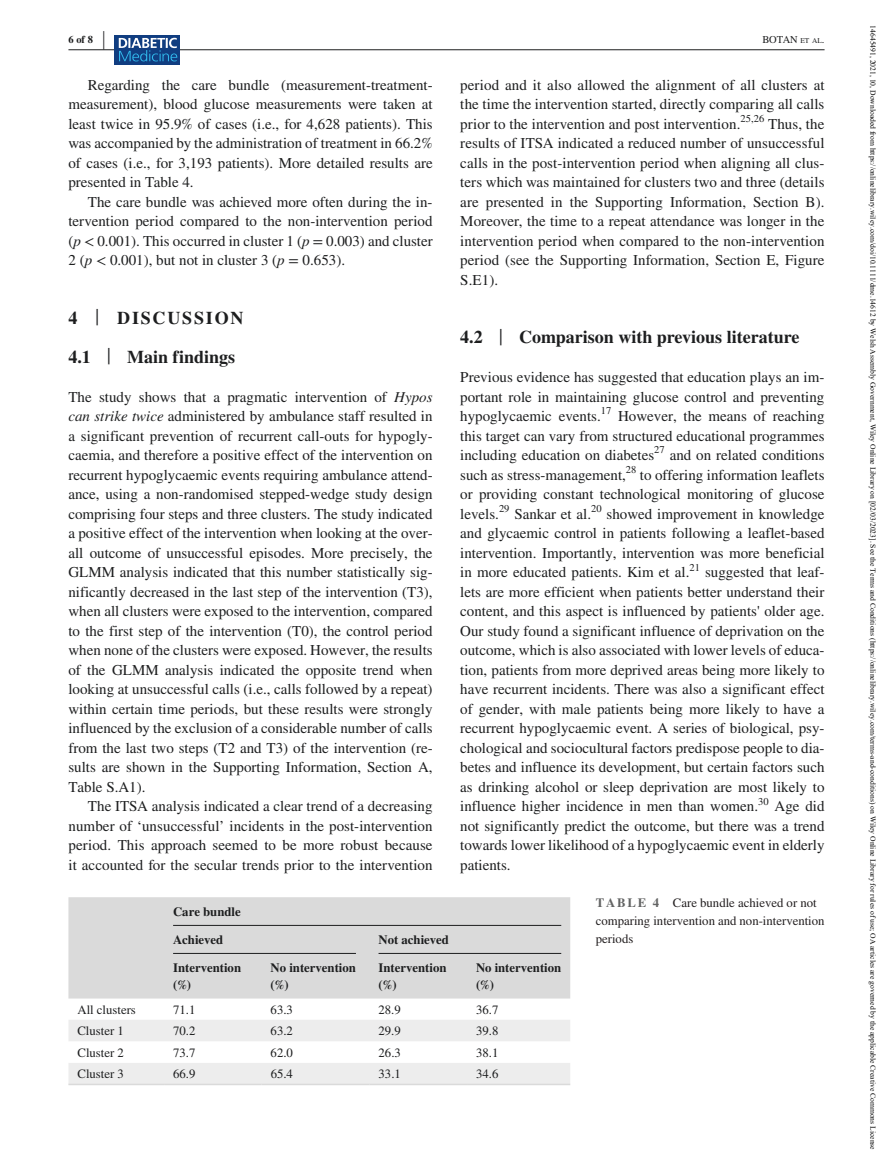
<style>
.page{position:relative;width:893px;height:1174px;background:#fff}
.page>*{position:absolute;margin:0;border:0;box-sizing:border-box;transform-origin:0 0}
.t1{font:700 25.95px "STIX";color:#1d1e1f;scale:.36 1}
.t2{font:700 18px "STIX";color:#1d1e1f}
.t3{font:700 18px/39px "STIX";letter-spacing:.025em;color:#1d1e1f}
.t4{font:15px/19.5px "STIX";color:#1d1e1f;text-align:justify}
.t5{font:12.75px "STIX";color:#1d1e1f}
.t6{font:700 12.75px/17.2px "STIX";color:#1d1e1f}
.t7{font:12.75px/18px "STIX";color:#231f20}
.t8{font:10.5px "STIX";color:#1d1e1f}
.t9{font:10.5px "STIX";letter-spacing:-.01em;color:#1d1e1f}
.t10{font:700 10.5px "STIX";color:#1d1e1f}
.t11{font:7.65px "Times New Roman";color:#000}
.s1{font-size:7.35px}
.s2{font-style:italic}
.s3{font-weight:400;font-size:23.7px}
.s4{font-weight:700;color:#636464}
</style>
<div class="page">
<hr style="left:68px;top:49px;width:756px;height:1px;background:#1d1e1f">
<div style="left:115px;top:35px;width:65px;height:30px;background:#103d80"></div>
<svg style="left:119px;top:38px;width:58px;height:23px"></svg>
<div style="left:68px;top:897px;width:502px;height:101px;background:#dadada"></div>
<svg style="left:69px;top:1020px;width:501px;height:63px"></svg>
<hr style="left:68px;top:1083px;width:96px;height:2px;background:#dadada">
<hr style="left:164px;top:1083px;width:98px;height:2px;background:#dadada">
<hr style="left:262px;top:1083px;width:108px;height:2px;background:#dadada">
<hr style="left:370px;top:1083px;width:97px;height:2px;background:#dadada">
<hr style="left:467px;top:1083px;width:103px;height:2px;background:#dadada">
<hr style="left:173px;top:925px;width:388px;height:1px;background:#1d1e1f">
<hr style="left:173px;top:953px;width:183px;height:1px;background:#1d1e1f">
<hr style="left:379px;top:953px;width:182px;height:1px;background:#1d1e1f">
<p class="t10" style="left:68px;top:33px;width:26px">6 of 8</p>
<h1 class="t1" style="left:103px;top:24px;width:7px">|</h1>
<p class="t9" style="left:762px;top:32px;width:64px">BOTAN <span class="s1">et al</span>.</p>
<p class="t4" style="left:68px;top:76px;width:366px;text-indent:20px">Regarding the care bundle (measurement-treatment&shy;measurement), blood glucose measurements were taken at least twice in 95.9% of cases (i.e., for 4,628 patients). This was accompanied by the administration of treatment in 66.2% of cases (i.e., for 3,193 patients). More detailed results are presented in Table 4.</p>
<p class="t4" style="left:68px;top:193px;width:366px;text-indent:20px">The care bundle was achieved more often during the in&shy;tervention period compared to the non-intervention period (<span class="s2">p</span> &lt; 0.001). This occurred in cluster 1 (<span class="s2">p</span> = 0.003) and cluster 2 (<span class="s2">p</span> &lt; 0.001), but not in cluster 3 (<span class="s2">p</span> = 0.653).</p>
<p class="t4" style="left:460px;top:76px;width:366px">period and it also allowed the alignment of all clusters at the time the intervention started, directly comparing all calls prior to the intervention and post intervention.<sup>25,26</sup> Thus, the results of ITSA indicated a reduced number of unsuccessful calls in the post-intervention period when aligning all clus&shy;ters which was maintained for clusters two and three (details are presented in the Supporting Information, Section B).<br>Moreover, the time to a repeat attendance was longer in the intervention period when compared to the non-intervention period (see the Supporting Information, Section E, Figure S.E1).</p>
<p class="t3" style="left:68px;top:298px;width:176px">4 <span class="s3">|</span> DISCUSSION<br>4.1 <span class="s3">|</span> Main findings</p>
<p class="t4" style="left:68px;top:388px;width:366px">The study shows that a pragmatic intervention of <span class="s2">Hypos can strike twice</span> administered by ambulance staff resulted in a significant prevention of recurrent call-outs for hypogly&shy;caemia, and therefore a positive effect of the intervention on recurrent hypoglycaemic events requiring ambulance attend&shy;ance, using a non-randomised stepped-wedge study design comprising four steps and three clusters. The study indicated a positive effect of the intervention when looking at the over&shy;all outcome of unsuccessful episodes. More precisely, the GLMM analysis indicated that this number statistically sig&shy;nificantly decreased in the last step of the intervention (T3), when all clusters were exposed to the intervention, compared to the first step of the intervention (T0), the control period when none of the clusters were exposed. However, the results of the GLMM analysis indicated the opposite trend when looking at unsuccessful calls (i.e., calls followed by a repeat) within certain time periods, but these results were strongly influenced by the exclusion of a considerable number of calls from the last two steps (T2 and T3) of the intervention (re&shy;sults are shown in the Supporting Information, Section A, Table S.A1).</p>
<p class="t4" style="left:68px;top:797px;width:366px;text-indent:20px">The ITSA analysis indicated a clear trend of a decreasing number of ‘unsuccessful’ incidents in the post-intervention period. This approach seemed to be more robust because it accounted for the secular trends prior to the intervention</p>
<p class="t6" style="left:173px;top:897px;width:69px;line-height:28px">Care bundle<br>Achieved</p>
<p class="t6" style="left:379px;top:931px;width:72px">Not achieved</p>
<p class="t2" style="left:460px;top:326px;width:341px">4.2 <span class="s3">|</span> Comparison with previous literature</p>
<p class="t4" style="left:460px;top:368px;width:366px">Previous evidence has suggested that education plays an im&shy;portant role in maintaining glucose control and preventing hypoglycaemic events.</p>
<p class="t8" style="left:601px;top:404px;width:12px">17</p>
<p class="t4" style="left:460px;top:407px;width:366px;text-indent:158px">However, the means of reaching this target can vary from structured educational programmes including education on diabetes</p>
<p class="t8" style="left:654px;top:443px;width:12px">27</p>
<p class="t4" style="left:670px;top:446px;width:156px">and on related conditions</p>
<p class="t4" style="left:460px;top:466px;width:167px">such as stress-management,</p>
<p class="t8" style="left:626px;top:462px;width:12px">28</p>
<p class="t4" style="left:460px;top:466px;width:366px;text-indent:180px">to offering information leaflets or providing constant technological monitoring of glucose levels.</p>
<p class="t8" style="left:499px;top:501px;width:12px">29</p>
<p class="t4" style="left:514px;top:505px;width:78px">Sankar et al.</p>
<p class="t8" style="left:591px;top:501px;width:12px">20</p>
<p class="t4" style="left:460px;top:505px;width:366px;text-indent:146px">showed improvement in knowledge and glycaemic control in patients following a leaflet-based intervention. Importantly, intervention was more beneficial in more educated patients. Kim et al.</p>
<p class="t8" style="left:689px;top:560px;width:12px">21</p>
<p class="t4" style="left:460px;top:563px;width:366px;text-indent:245px">suggested that leaf&shy;lets are more efficient when patients better understand their content, and this aspect is influenced by patients' older age.<br>Our study found a significant influence of deprivation on the outcome, which is also associated with lower levels of educa&shy;tion, patients from more deprived areas being more likely to have recurrent incidents. There was also a significant effect of gender, with male patients being more likely to have a recurrent hypoglycaemic event. A series of biological, psy&shy;chological and sociocultural factors predispose people to dia&shy;betes and influence its development, but certain factors such as drinking alcohol or sleep deprivation are most likely to influence higher incidence in men than women.</p>
<p class="t8" style="left:758px;top:794px;width:12px">30</p>
<p class="t4" style="left:460px;top:797px;width:366px;text-indent:314px">Age did not significantly predict the outcome, but there was a trend towards lower likelihood of a hypoglycaemic event in elderly patients.</p>
<p class="t7" style="left:596px;top:894px;width:230px"><span class="s4">TABLE 4</span> Care bundle achieved or not comparing intervention and non-intervention periods</p>
<p class="t6" style="left:173px;top:959px;width:69px">Intervention (%)</p>
<p class="t6" style="left:271px;top:959px;width:87px">No intervention (%)</p>
<p class="t6" style="left:379px;top:959px;width:69px">Intervention (%)</p>
<p class="t6" style="left:476px;top:959px;width:87px">No intervention (%)</p>
<p class="t5" style="left:77px;top:1000px;width:60px">All clusters</p>
<p class="t5" style="left:173px;top:1000px;width:24px">71.1</p>
<p class="t5" style="left:271px;top:1000px;width:24px">63.3</p>
<p class="t5" style="left:379px;top:1000px;width:24px">28.9</p>
<p class="t5" style="left:476px;top:1000px;width:24px">36.7</p>
<p class="t5" style="left:77px;top:1022px;width:48px">Cluster 1</p>
<p class="t5" style="left:173px;top:1022px;width:24px">70.2</p>
<p class="t5" style="left:271px;top:1022px;width:24px">63.2</p>
<p class="t5" style="left:379px;top:1022px;width:24px">29.9</p>
<p class="t5" style="left:476px;top:1022px;width:24px">39.8</p>
<p class="t5" style="left:77px;top:1043px;width:48px">Cluster 2</p>
<p class="t5" style="left:173px;top:1043px;width:24px">73.7</p>
<p class="t5" style="left:271px;top:1043px;width:24px">62.0</p>
<p class="t5" style="left:379px;top:1043px;width:24px">26.3</p>
<p class="t5" style="left:476px;top:1043px;width:24px">38.1</p>
<p class="t5" style="left:78px;top:1065px;width:48px">Cluster 3</p>
<p class="t5" style="left:173px;top:1065px;width:24px">66.9</p>
<p class="t5" style="left:271px;top:1065px;width:24px">65.4</p>
<p class="t5" style="left:379px;top:1065px;width:24px">33.1</p>
<p class="t5" style="left:476px;top:1065px;width:24px">34.6</p>
<p class="t11" style="left:878px;top:25px;width:1125px;rotate:90deg">14645491, 2021, 10, Downloaded from https://onlinelibrary.wiley.com/doi/10.1111/dme.14612 by Welsh Assembly Government, Wiley Online Library on [02/03/2023]. See the Terms and Conditions (https://onlinelibrary.wiley.com/terms-and-conditions) on Wiley Online Library for rules of use; OA articles are governed by the applicable Creative Commons License</p>
</div>
